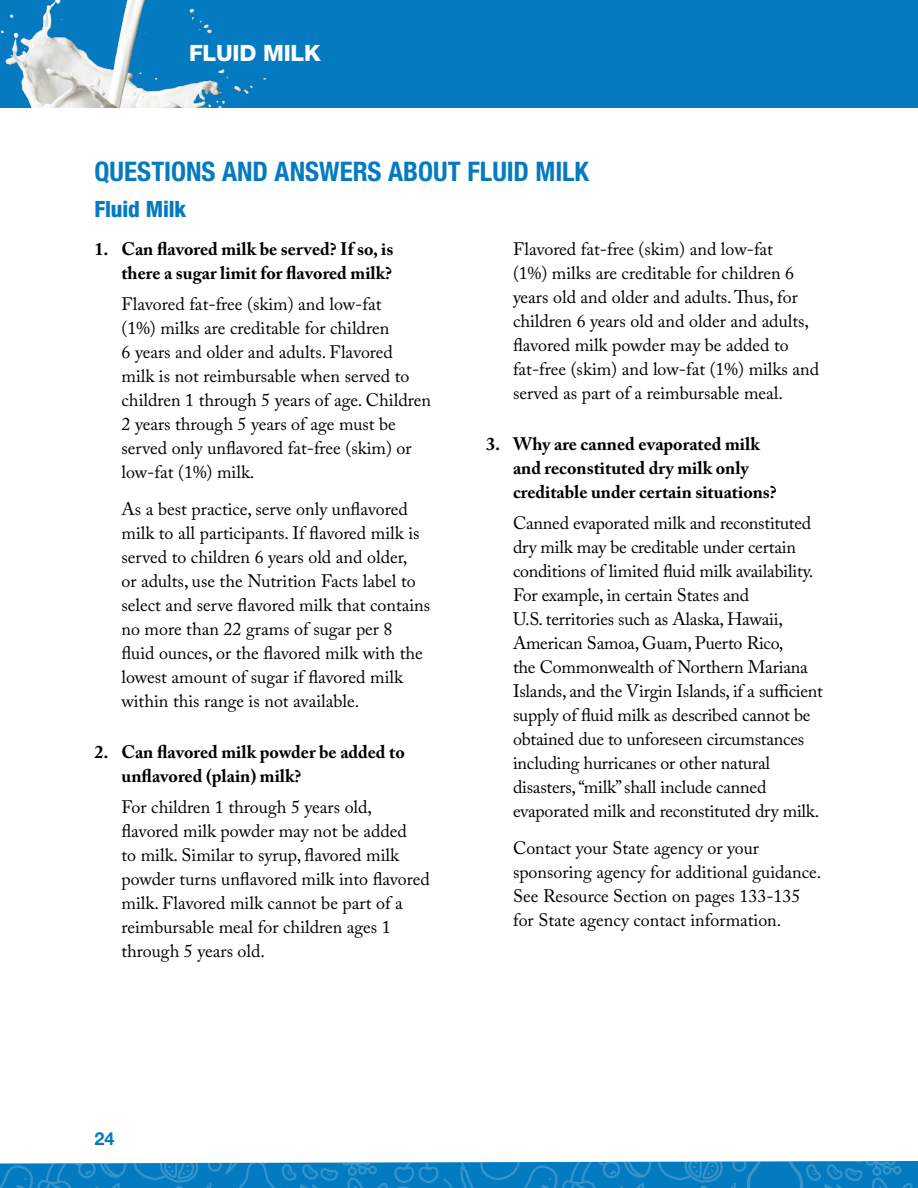
<style>
.page{position:relative;width:918px;height:1188px;background:#fff}
.page>*{position:absolute;margin:0;border:0;box-sizing:border-box;transform-origin:0 0}
.t1{font:700 condensed 27px "Helvetica Neue LT Pro";color:#047bc1}
.t2{font:800 condensed 22.5px "Helvetica Neue LT Pro";letter-spacing:-.005em;color:#047bc1}
.t3{font:800 22.5px "Helvetica Neue LT Pro";letter-spacing:-.01em;color:#fff}
.t4{font:18px/24px "Adobe Caslon Pro";color:#000}
.t5{font:700 18px/24px "Adobe Caslon Pro";color:#000}
.t6{font:700 18px "Helvetica Neue LT Pro";color:#047bc1}
</style>
<div class="page">
<div style="left:0;top:0;width:918px;height:108px;background:#047bc1"></div>
<img style="left:0;top:0;width:266px;height:108px">
<svg style="left:0;top:1161px;width:918px;height:27px;background:#1885c5"></svg>
<p class="t3" style="left:189px;top:40px;width:133px">FLUID MILK</p>
<h1 class="t1" style="left:94px;top:155px;width:496px">QUESTIONS AND ANSWERS ABOUT FLUID MILK</h1>
<p class="t2" style="left:94px;top:195px;width:93px">Fluid Milk</p>
<p class="t5" style="left:94px;top:237px;width:300px;text-align:right">1. Can flavored milk be served? If so, is there a sugar limit for flavored milk?</p>
<p class="t4" style="left:122px;top:292px;width:311px">Flavored fat-free (skim) and low-fat<br>(1%) milks are creditable for children<br>6 years and older and adults. Flavored<br>milk is not reimbursable when served to children 1 through 5 years of age. Children 2 years through 5 years of age must be served only unflavored fat-free (skim) or low-fat (1%) milk.</p>
<p class="t4" style="left:122px;top:497px;width:310px">As a best practice, serve only unflavored milk to all participants. If flavored milk is served to children 6 years old and older,<br>or adults, use the Nutrition Facts label to select and serve flavored milk that contains no more than 22 grams of sugar per 8 fluid ounces, or the flavored milk with the lowest amount of sugar if flavored milk within this range is not available.</p>
<p class="t5" style="left:122px;top:740px;width:285px;text-indent:-27px">2. Can flavored milk powder be added to unflavored (plain) milk?</p>
<p class="t4" style="left:122px;top:795px;width:310px">For children 1 through 5 years old, flavored milk powder may not be added<br>to milk. Similar to syrup, flavored milk powder turns unflavored milk into flavored milk. Flavored milk cannot be part of a reimbursable meal for children ages 1 through 5 years old.</p>
<p class="t4" style="left:513px;top:237px;width:308px">Flavored fat-free (skim) and low-fat<br>(1%) milks are creditable for children 6 years old and older and adults. Thus, for children 6 years old and older and adults, flavored milk powder may be added to fat-free (skim) and low-fat (1%) milks and served as part of a reimbursable meal.</p>
<p class="t5" style="left:513px;top:432px;width:265px;text-indent:-27px">3. Why are canned evaporated milk and reconstituted dry milk only creditable under certain situations?</p>
<p class="t4" style="left:513px;top:511px;width:311px">Canned evaporated milk and reconstituted dry milk may be creditable under certain conditions of limited fluid milk availability.<br>For example, in certain States and<br>U.S. territories such as Alaska, Hawaii, American Samoa, Guam, Puerto Rico,<br>the Commonwealth of Northern Mariana Islands, and the Virgin Islands, if a sufficient supply of fluid milk as described cannot be obtained due to unforeseen circumstances including hurricanes or other natural disasters, “milk” shall include canned evaporated milk and reconstituted dry milk.</p>
<p class="t4" style="left:513px;top:836px;width:310px">Contact your State agency or your sponsoring agency for additional guidance.<br>See Resource Section on pages 133-135 for State agency contact information.</p>
<p class="t6" style="left:94px;top:1127px;width:22px">24</p>
</div>
